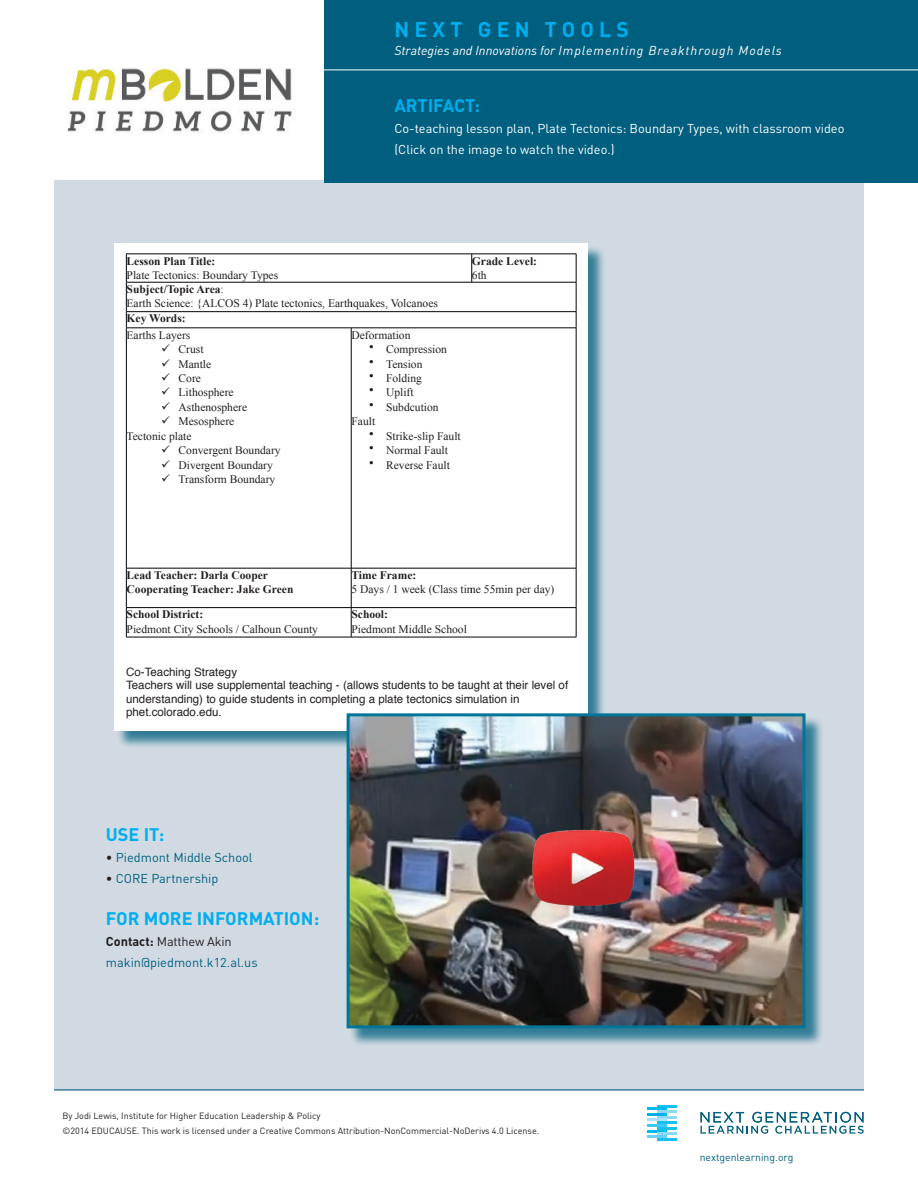
<style>
.page{position:relative;width:918px;height:1188px;background:#fff}
.page>*{position:absolute;margin:0;border:0;box-sizing:border-box;transform-origin:0 0}
.t1{font:700 21px "DINOT";letter-spacing:.25em;color:#00aeef}
.t2{font:700 18px "DINOT";color:#00aeef}
.t3{font:12.75px/21px "DINOT";color:#fff}
.t4{font:12.75px/21px "DINOT";color:#005f7f}
.t5{font:italic 12.75px "DINOT";letter-spacing:.06em;color:#fff}
.t6{font:11.55px/14.4px "Times New Roman";color:#231f20}
.t7{font:11.55px/13.5px "Helvetica";color:#231f20}
.t8{font:700 11.55px/14.4px "Times New Roman";color:#231f20}
.t9{font:10.5px "DINOT";color:#005f7f}
.t10{font:9px/15px "DINOT";color:#231f20}
.s1{font-weight:700}
.s2{color:#231f20}
.s3{font-weight:700;color:#231f20}
</style>
<div class="page">
<div style="left:54px;top:180px;width:810px;height:910px;background:#d1dae2"></div>
<div style="left:325px;top:0;width:593px;height:183px;background:#005f7f"></div>
<hr style="left:54px;top:1090px;width:810px;height:1px;background:#005f7f">
<svg style="left:701px;top:1112px;width:163px;height:22px"></svg>
<hr style="left:657px;top:1105px;width:20px;height:2px;background:#15c0f2">
<hr style="left:648px;top:1107px;width:19px;height:3px;background:#00baf1">
<hr style="left:657px;top:1110px;width:20px;height:3px;background:#8dd7f7">
<hr style="left:648px;top:1113px;width:19px;height:3px;background:#00aeef">
<hr style="left:657px;top:1116px;width:20px;height:3px;background:#8dd7f7">
<svg style="left:648px;top:1119px;width:19px;height:2px"></svg>
<hr style="left:657px;top:1121px;width:20px;height:3px;background:#15c0f2">
<hr style="left:648px;top:1124px;width:19px;height:3px;background:#40c7f4">
<hr style="left:657px;top:1127px;width:20px;height:3px;background:#15c0f2">
<hr style="left:648px;top:1130px;width:19px;height:3px;background:#00baf1">
<hr style="left:657px;top:1133px;width:20px;height:2px;background:#8dd7f7">
<hr style="left:648px;top:1135px;width:19px;height:3px;background:#6bcff6">
<hr style="left:657px;top:1138px;width:20px;height:3px;background:#15c0f2">
<hr style="left:318px;top:70px;width:600px;height:1px;background:#fff">
<img style="left:67px;top:68px;width:225px;height:66px">
<div style="left:116px;top:245px;width:490px;height:505px;background:#005f7f;opacity:.75"></div>
<div style="left:114px;top:243px;width:473px;height:488px;background:#fff"></div>
<svg style="left:576px;top:608px;width:1px;height:29px"></svg>
<hr style="left:576px;top:568px;width:1px;height:39px;background:#040503">
<hr style="left:576px;top:328px;width:1px;height:240px;background:#040503">
<svg style="left:576px;top:254px;width:1px;height:74px"></svg>
<svg style="left:471px;top:255px;width:1px;height:27px"></svg>
<svg style="left:351px;top:608px;width:1px;height:29px"></svg>
<hr style="left:351px;top:568px;width:1px;height:39px;background:#040503">
<hr style="left:351px;top:328px;width:1px;height:240px;background:#040503">
<svg style="left:126px;top:608px;width:1px;height:29px"></svg>
<hr style="left:126px;top:568px;width:1px;height:39px;background:#040503">
<hr style="left:126px;top:328px;width:1px;height:240px;background:#040503">
<svg style="left:126px;top:255px;width:1px;height:73px"></svg>
<hr style="left:126px;top:637px;width:450px;height:1px;background:#040503">
<hr style="left:126px;top:607px;width:450px;height:1px;background:#040503">
<hr style="left:126px;top:568px;width:450px;height:1px;background:#040503">
<hr style="left:126px;top:328px;width:450px;height:1px;background:#040503">
<hr style="left:126px;top:311px;width:450px;height:1px;background:#040503">
<hr style="left:126px;top:282px;width:450px;height:1px;background:#040503">
<hr style="left:126px;top:254px;width:450px;height:1px;background:#040503">
<div style="left:349px;top:716px;width:475px;height:331px;background:#005f7f;opacity:.75"></div>
<img style="left:351px;top:717px;width:451px;height:307px">
<div style="left:347px;top:713px;width:459px;height:315px;border:3px solid #007598"></div>
<img style="left:519px;top:823px;width:132px;height:96px">
<h1 class="t1" style="left:394px;top:16px;width:236px">NEXT GEN TOOLS</h1>
<p class="t5" style="left:394px;top:43px;width:389px">Strategies and Innovations for Implementing Breakthrough Models</p>
<p class="t8" style="left:127px;top:253px;width:90px">Lesson Plan Title:</p>
<p class="t6" style="left:127px;top:268px;width:153px">Plate Tectonics: Boundary Types</p>
<h2 class="t2" style="left:394px;top:94px;width:87px">ARTIFACT:</h2>
<p class="t3" style="left:394px;top:118px;width:452px">Co-teaching lesson plan, Plate Tectonics: Boundary Types, with classroom video (Click on the image to watch the video.)</p>
<p class="t8" style="left:472px;top:253px;width:67px">Grade Level:</p>
<p class="t6" style="left:472px;top:268px;width:16px">6th</p>
<p class="t6" style="left:127px;top:282px;width:313px"><span class="s1">Subject/Topic Area</span>:<br>Earth Science: {ALCOS 4) Plate tectonics, Earthquakes, Volcanoes</p>
<p class="t8" style="left:127px;top:311px;width:61px">Key Words:</p>
<p class="t6" style="left:127px;top:327px;width:65px">Earths Layers</p>
<p class="t6" style="left:161px;top:342px;width:44px">✓✓ Crust</p>
<p class="t6" style="left:161px;top:356px;width:52px">✓✓ Mantle</p>
<p class="t6" style="left:161px;top:371px;width:41px">✓✓ Core</p>
<p class="t6" style="left:161px;top:385px;width:74px">✓✓ Lithosphere</p>
<p class="t6" style="left:161px;top:400px;width:87px">✓✓ Asthenosphere</p>
<p class="t6" style="left:127px;top:414px;width:109px;text-indent:35px">✓✓ Mesosphere<br>Tectonic plate</p>
<p class="t6" style="left:161px;top:443px;width:121px">✓✓ Convergent Boundary</p>
<p class="t6" style="left:161px;top:457px;width:113px">✓✓ Divergent Boundary</p>
<p class="t6" style="left:161px;top:472px;width:116px">✓✓ Transform Boundary</p>
<p class="t6" style="left:351px;top:327px;width:60px">Deformation</p>
<p class="t6" style="left:369px;top:342px;width:80px">• Compression</p>
<p class="t6" style="left:369px;top:356px;width:55px">• Tension</p>
<p class="t6" style="left:369px;top:371px;width:55px">• Folding</p>
<p class="t6" style="left:369px;top:385px;width:46px">• Uplift</p>
<p class="t6" style="left:351px;top:400px;width:89px;text-indent:17px">• Subdcution<br>Fault</p>
<p class="t6" style="left:369px;top:428px;width:94px">• Strike-slip Fault</p>
<p class="t6" style="left:369px;top:443px;width:81px">• Normal Fault</p>
<p class="t6" style="left:369px;top:457px;width:83px">• Reverse Fault</p>
<p class="t8" style="left:127px;top:568px;width:168px">Lead Teacher: Darla Cooper<br>Cooperating Teacher: Jake Green</p>
<p class="t8" style="left:351px;top:568px;width:66px">Time Frame:</p>
<p class="t6" style="left:351px;top:582px;width:204px">5 Days / 1 week (Class time 55min per day)</p>
<p class="t8" style="left:127px;top:607px;width:78px">School District:</p>
<p class="t6" style="left:127px;top:622px;width:193px">Piedmont City Schools / Calhoun County</p>
<p class="t8" style="left:351px;top:607px;width:38px">School:</p>
<p class="t6" style="left:351px;top:622px;width:117px">Piedmont Middle School</p>
<p class="t7" style="left:126px;top:666px;width:444px">Co-Teaching Strategy<br>Teachers will use supplemental teaching - (allows students to be taught at their level of understanding) to guide students in completing a plate tectonics simulation in phet.colorado.edu.</p>
<h2 class="t2" style="left:106px;top:823px;width:60px">USE IT:</h2>
<p class="t4" style="left:106px;top:847px;width:148px"><span class="s2">•</span> Piedmont Middle School</p>
<p class="t4" style="left:106px;top:868px;width:114px"><span class="s2">•</span> CORE Partnership</p>
<h2 class="t2" style="left:106px;top:907px;width:215px">FOR MORE INFORMATION:</h2>
<p class="t4" style="left:106px;top:931px;width:153px"><span class="s3">Contact:</span> <span class="s2">Matthew Akin </span>makin@piedmont.k12.al.us</p>
<p class="t10" style="left:63px;top:1108px;width:478px">By Jodi Lewis, Institute for Higher Education Leadership &amp; Policy<br>©2014 EDUCAUSE. This work is licensed under a Creative Commons Attribution-NonCommercial-NoDerivs 4.0 License.</p>
<p class="t9" style="left:700px;top:1151px;width:95px">nextgenlearning.org</p>
</div>
